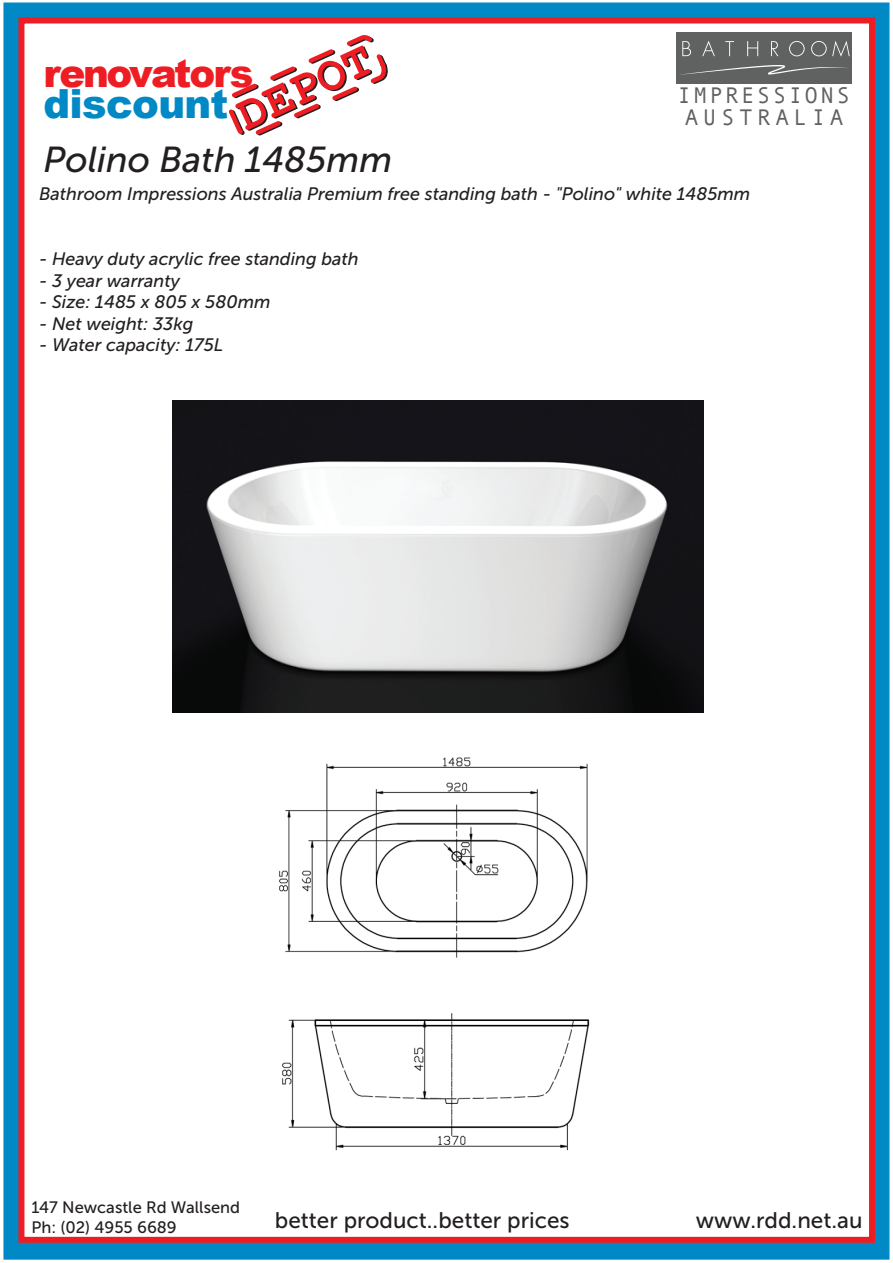
<style>
.page{position:relative;width:893px;height:1263px;background:#fff}
.page>*{position:absolute;margin:0;border:0;box-sizing:border-box;transform-origin:0 0}
.t1{font:700 47.85px "Courier New";color:#ee1d23}
.t2{font:900 40.2px "Arial";letter-spacing:-.015em;color:#0089c4}
.t3{font:900 38.85px "Arial";letter-spacing:-.05em;color:#ee1d23}
.t4{font:italic 36px "Museo Sans 500";color:#231f20}
.t5{font:22.65px "Andale Mono";letter-spacing:.1em;color:#606161}
.t6{font:22.65px "Andale Mono";letter-spacing:.2em;color:#606161}
.t7{font:22.5px "Museo Sans 500";color:#231f20}
.t8{font:italic 18px "Museo Sans 500";color:#231f20}
.t9{font:16.5px/19.8px "Museo Sans 500";color:#231f20}
</style>
<div class="page">
<div style="left:676px;top:32px;width:110px;height:52px;background:#606161"></div>
<div style="left:786px;top:32px;width:44px;height:52px;background:#606161"></div>
<div style="left:830px;top:32px;width:22px;height:52px;background:#606161"></div>
<svg style="left:682px;top:41px;width:9px;height:15px"></svg>
<svg style="left:702px;top:41px;width:13px;height:15px"></svg>
<svg style="left:725px;top:41px;width:9px;height:15px"></svg>
<svg style="left:747px;top:41px;width:11px;height:15px"></svg>
<svg style="left:771px;top:41px;width:7px;height:15px"></svg>
<svg style="left:789px;top:41px;width:16px;height:15px"></svg>
<svg style="left:811px;top:41px;width:39px;height:16px"></svg>
<svg style="left:680px;top:65px;width:168px;height:10px"></svg>
<img style="left:173px;top:400px;width:530px;height:312px">
<img style="left:279px;top:757px;width:309px;height:201px">
<img style="left:282px;top:1013px;width:308px;height:138px">
<div style="left:3px;top:3px;width:886px;height:1257px;border:18px solid #0089c4"></div>
<div style="left:18px;top:18px;width:857px;height:1225px;border:6px solid #ee1d23"></div>
<svg style="left:228px;top:35px;width:160px;height:101px"></svg>
<h1 class="t1" style="left:227px;top:91px;width:145px;rotate:-25deg">DEPOT</h1>
<h3 class="t3" style="left:43px;top:52px;width:211px">renovators</h3>
<h2 class="t2" style="left:43px;top:81px;width:187px">discount</h2>
<h3 class="t4" style="left:44px;top:139px;width:350px">Polino Bath 1485mm</h3>
<p class="t5" style="left:678px;top:81px;width:174px">IMPRESSIONS</p>
<p class="t6" style="left:685px;top:102px;width:160px">AUSTRALIA</p>
<p class="t8" style="left:39px;top:184px;width:713px">Bathroom Impressions Australia Premium free standing bath - "Polino" white 1485mm</p>
<p class="t8" style="left:39px;top:249px;width:321px">- Heavy duty acrylic free standing bath</p>
<p class="t8" style="left:39px;top:271px;width:142px">- 3 year warranty</p>
<p class="t8" style="left:39px;top:292px;width:233px">- Size: 1485 x 805 x 580mm</p>
<p class="t8" style="left:39px;top:314px;width:156px">- Net weight: 33kg</p>
<p class="t8" style="left:39px;top:335px;width:186px">- Water capacity: 175L</p>
<p class="t9" style="left:31px;top:1197px;width:210px">147 Newcastle Rd Wallsend<br>Ph: (02) 4955 6689</p>
<p class="t7" style="left:275px;top:1208px;width:296px">better product..better prices</p>
<p class="t7" style="left:696px;top:1208px;width:168px">www.rdd.net.au</p>
</div>
